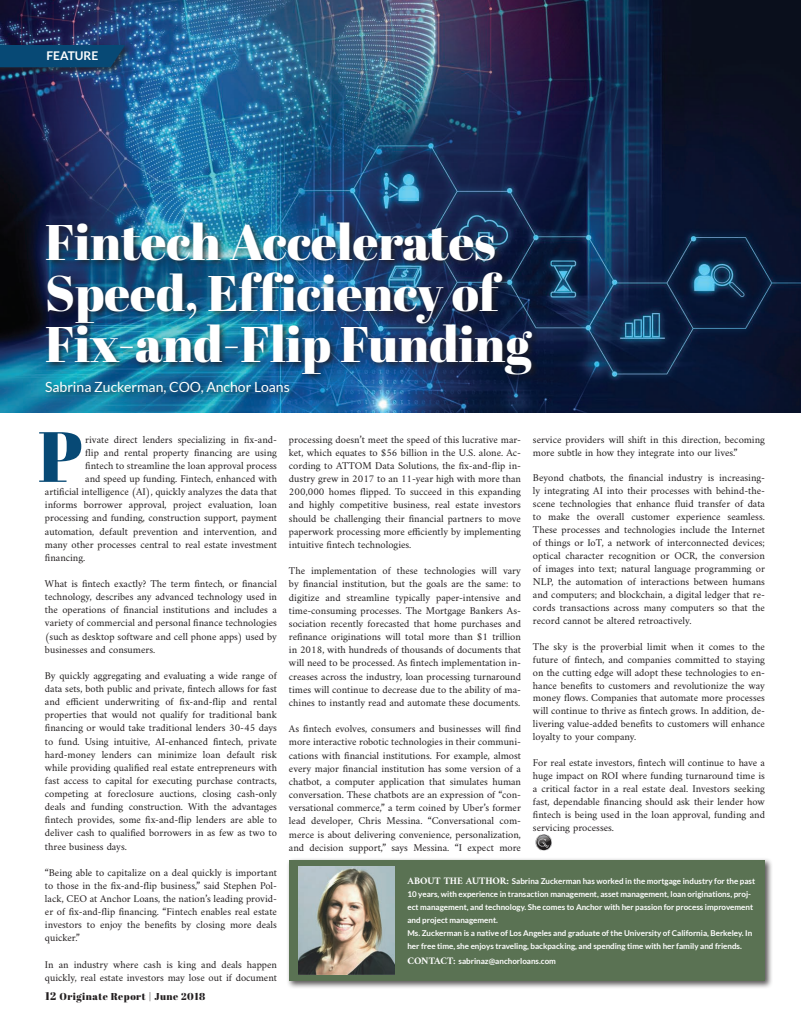
<style>
.page{position:relative;width:810px;height:1026px;background:#fff}
.page>*{position:absolute;margin:0;border:0;box-sizing:border-box;transform-origin:0 0}
.t1{font:71px "Abril Fatface";color:#074975}
.t2{font:50px/51px "Abril Fatface";color:#fff}
.t3{font:14px "Lato";color:#fff}
.t4{font:700 12px "Lato";color:#fff}
.t5{font:10.5px/13.2px "Amiri";color:#231f20;text-align:justify}
.t6{font:10px "Abril Fatface";letter-spacing:.05em;color:#231f20}
.t7{font:700 8px/13px "Lato";color:#fff}
.s1{font-size:11px}
.s2{font-family:"Amiri";font-size:10px}
</style>
<div class="page">
<img style="left:0;top:0;width:801px;height:413px">
<div style="left:0;top:43px;width:133px;height:33px;background:#231f20;opacity:.75"></div>
<div style="left:0;top:45px;width:125px;height:22px;background:#074975"></div>
<svg style="left:535px;top:834px;width:17px;height:16px"></svg>
<div style="left:287px;top:858px;width:487px;height:132px;background:#231f20;opacity:.75"></div>
<div style="left:289px;top:860px;width:476px;height:121px;background:#5a7253"></div>
<img style="left:298px;top:867px;width:97px;height:108px">
<div style="left:44px;top:220px;width:496px;height:181px;background:#231f20;opacity:.75"></div>
<p class="t4" style="left:46px;top:48px;width:53px">FEATURE</p>
<h2 class="t2" style="left:45px;top:215px;width:488px">Fintech Accelerates<br>Speed, Efficiency of<br>Fix-and-Flip Funding</h2>
<h3 class="t3" style="left:45px;top:378px;width:246px">Sabrina Zuckerman, COO, Anchor Loans</h3>
<h1 class="t1" style="left:38px;top:407px;width:47px">P</h1>
<p class="t5" style="left:85px;top:432px;width:193px">rivate direct lenders specializing in fix-and-</p>
<p class="t5" style="left:85px;top:446px;width:193px">flip and rental property financing are using</p>
<p class="t5" style="left:85px;top:459px;width:193px">fintech to streamline the loan approval process</p>
<p class="t5" style="left:85px;top:472px;width:193px">and speed up funding. Fintech, enhanced with</p>
<p class="t5" style="left:45px;top:485px;width:234px">artificial intelligence (AI), quickly analyzes the data that</p>
<p class="t5" style="left:45px;top:498px;width:234px">informs borrower approval, project evaluation, loan</p>
<p class="t5" style="left:45px;top:511px;width:233px">processing and funding, construction support, payment</p>
<p class="t5" style="left:45px;top:524px;width:234px">automation, default prevention and intervention, and</p>
<p class="t5" style="left:45px;top:537px;width:234px">many other processes central to real estate investment</p>
<p class="t5" style="left:45px;top:551px;width:42px">financing.</p>
<p class="t5" style="left:45px;top:577px;width:234px">What is fintech exactly? The term fintech, or financial technology, describes any advanced technology used in the operations of financial institutions and includes a variety of commercial and personal finance technologies (such as desktop software and cell phone apps) used by businesses and consumers.</p>
<p class="t5" style="left:45px;top:669px;width:234px">By quickly aggregating and evaluating a wide range of data sets, both public and private, fintech allows for fast and efficient underwriting of fix-and-flip and rental properties that would not qualify for traditional bank financing or would take traditional lenders 30-45 days to fund. Using intuitive, AI-enhanced fintech, private hard-money lenders can minimize loan default risk while providing qualified real estate entrepreneurs with fast access to capital for executing purchase contracts, competing at foreclosure auctions, closing cash-only deals and funding construction. With the advantages fintech provides, some fix-and-flip lenders are able to deliver cash to qualified borrowers in as few as two to three business days.</p>
<p class="t5" style="left:45px;top:866px;width:234px">“Being able to capitalize on a deal quickly is important to those in the fix-and-flip business,” said Stephen Pol&shy;lack, CEO at Anchor Loans, the nation’s leading provid&shy;er of fix-and-flip financing. “Fintech enables real estate investors to enjoy the benefits by closing more deals quicker.”</p>
<p class="t5" style="left:45px;top:958px;width:234px">In an industry where cash is king and deals happen quickly, real estate investors may lose out if document</p>
<p class="t6" style="left:45px;top:989px;width:162px"><span class="s1">12</span> Originate Report | June 2018</p>
<p class="t5" style="left:289px;top:432px;width:234px">processing doesn’t meet the speed of this lucrative mar&shy;ket, which equates to $56 billion in the U.S. alone. Ac&shy;cording to ATTOM Data Solutions, the fix-and-flip in&shy;dustry grew in 2017 to an 11-year high with more than 200,000 homes flipped. To succeed in this expanding and highly competitive business, real estate investors should be challenging their financial partners to move paperwork processing more efficiently by implementing intuitive fintech technologies.</p>
<p class="t5" style="left:289px;top:564px;width:234px">The implementation of these technologies will vary by financial institution, but the goals are the same: to digitize and streamline typically paper-intensive and time-consuming processes. The Mortgage Bankers As&shy;sociation recently forecasted that home purchases and refinance originations will total more than $1 trillion in 2018, with hundreds of thousands of documents that will need to be processed. As fintech implementation in&shy;creases across the industry, loan processing turnaround times will continue to decrease due to the ability of ma&shy;chines to instantly read and automate these documents.</p>
<p class="t5" style="left:289px;top:722px;width:234px">As fintech evolves, consumers and businesses will find more interactive robotic technologies in their communi&shy;cations with financial institutions. For example, almost every major financial institution has some version of a chatbot, a computer application that simulates human conversation. These chatbots are an expression of “con&shy;versational commerce,” a term coined by Uber’s former lead developer, Chris Messina. “Conversational com&shy;merce is about delivering convenience, personalization, and decision support,” says Messina. “I expect more</p>
<p class="t5" style="left:533px;top:433px;width:233px;line-height:12.9px">service providers will shift in this direction, becoming more subtle in how they integrate into our lives.”</p>
<p class="t5" style="left:533px;top:471px;width:234px;line-height:12.9px">Beyond chatbots, the financial industry is increasing&shy;ly integrating AI into their processes with behind-the&shy;scene technologies that enhance fluid transfer of data to make the overall customer experience seamless.<br>These processes and technologies include the Internet of things or IoT, a network of interconnected devices; optical character recognition or OCR, the conversion of images into text; natural language programming or NLP, the automation of interactions between humans and computers; and blockchain, a digital ledger that re&shy;cords transactions across many computers so that the record cannot be altered retroactively.</p>
<p class="t5" style="left:533px;top:640px;width:234px;line-height:12.9px">The sky is the proverbial limit when it comes to the future of fintech, and companies committed to staying on the cutting edge will adopt these technologies to en&shy;hance benefits to customers and revolutionize the way money flows. Companies that automate more processes will continue to thrive as fintech grows. In addition, de&shy;livering value-added benefits to customers will enhance loyalty to your company.</p>
<p class="t5" style="left:533px;top:756px;width:234px;line-height:12.9px">For real estate investors, fintech will continue to have a huge impact on ROI where funding turnaround time is a critical factor in a real estate deal. Investors seeking fast, dependable financing should ask their lender how fintech is being used in the loan approval, funding and servicing processes.</p>
<p class="t7" style="left:407px;top:875px;width:349px"><span class="s2">ABOUT THE AUTHOR:</span> Sabrina Zuckerman has worked in the mortgage industry for the past 10 years, with experience in transaction management, asset management, loan originations, proj&shy;ect management, and technology. She comes to Anchor with her passion for process improvement and project management.<br>Ms. Zuckerman is a native of Los Angeles and graduate of the University of California, Berkeley. In her free time, she enjoys traveling, backpacking, and spending time with her family and friends.</p>
<p class="t7" style="left:407px;top:955px;width:150px"><span class="s2">CONTACT:</span> sabrinaz@anchorloans.com</p>
</div>
